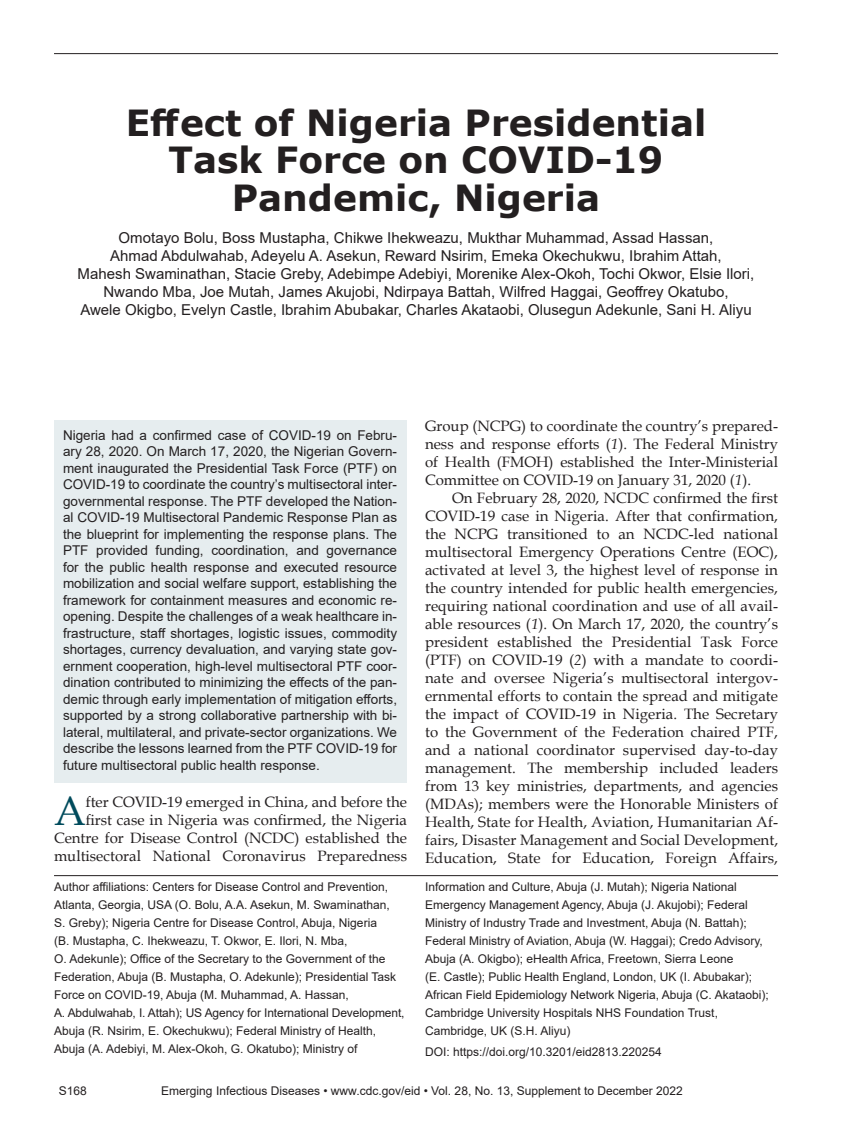
<style>
.page{position:relative;width:851px;height:1134px;background:#fff}
.page>*{position:absolute;margin:0;border:0;box-sizing:border-box;transform-origin:0 0}
.Drop_Cap{font:40.8px "Book Antiqua";color:#004b5c}
.Article_Title{font:700 36px/37.5px "Verdana";color:#231f20;text-align:center}
.Body_Text{font:15px/18px "Book Antiqua";letter-spacing:.005em;color:#231f20;text-align:justify}
.Authors{font:15px/18px "Arial";color:#231f20;text-align:center}
.Drop_Cap-2{font:15px/18px "Book Antiqua";color:#231f20;text-align:right}
.Abstract{font:13.5px/16.5px "Arial";color:#231f20;text-align:justify}
.Affiliations{font:12px/18px "Arial";color:#231f20}
.DOI{font:12px "Arial";color:#231f20}
.s1{font-style:italic}
</style>
<div class="page">
<hr style="left:54px;top:53px;width:724px;height:1px;background:#231f20">
<div style="left:54px;top:420px;width:353px;height:363px;background:#e6edef"></div>
<hr style="left:54px;top:875px;width:724px;height:1px;background:#231f20">
<p class="Article_Title" style="left:126px;top:103px;width:582px">Effect of Nigeria Presidential<br>Task Force on COVID-19<br>Pandemic, Nigeria</p>
<p class="Authors" style="left:78px;top:229px;width:678px">Omotayo Bolu, Boss Mustapha, Chikwe Ihekweazu, Mukthar Muhammad, Assad Hassan,<br>Ahmad Abdulwahab, Adeyelu A. Asekun, Reward Nsirim, Emeka Okechukwu, Ibrahim Attah,<br>Mahesh Swaminathan, Stacie Greby, Adebimpe Adebiyi, Morenike Alex-Okoh, Tochi Okwor, Elsie Ilori, Nwando Mba, Joe Mutah, James Akujobi, Ndirpaya Battah, Wilfred Haggai, Geoffrey Okatubo,<br>Awele Okigbo, Evelyn Castle, Ibrahim Abubakar, Charles Akataobi, Olusegun Adekunle, Sani H. Aliyu</p>
<p class="Abstract" style="left:63px;top:426px;width:335px">Nigeria had a confirmed case of COVID-19 on Febru&shy;ary 28, 2020. On March 17, 2020, the Nigerian Govern&shy;ment inaugurated the Presidential Task Force (PTF) on COVID-19 to coordinate the country’s multisectoral inter&shy;governmental response. The PTF developed the Nation&shy;al COVID-19 Multisectoral Pandemic Response Plan as the blueprint for implementing the response plans. The PTF provided funding, coordination, and governance for the public health response and executed resource mobilization and social welfare support, establishing the framework for containment measures and economic re&shy;opening. Despite the challenges of a weak healthcare in&shy;frastructure, staff shortages, logistic issues, commodity shortages, currency devaluation, and varying state gov&shy;ernment cooperation, high-level multisectoral PTF coor&shy;dination contributed to minimizing the effects of the pan&shy;demic through early implementation of mitigation efforts, supported by a strong collaborative partnership with bi&shy;lateral, multilateral, and private-sector organizations. We describe the lessons learned from the PTF COVID-19 for future multisectoral public health response.</p>
<p class="Drop_Cap-2" style="left:54px;top:793px;width:354px">fter COVID-19 emerged in China, and before the<br>first case in Nigeria was confirmed, the Nigeria Centre for Disease Control (NCDC) established the multisectoral National Coronavirus Preparedness</p>
<p class="Drop_Cap" style="left:54px;top:783px;width:33px">A</p>
<p class="Drop_Cap-2" style="left:425px;top:417px;width:354px;text-align:justify">Group (NCPG) to coordinate the country’s prepared&shy;ness and response efforts (<span class="s1">1</span>). The Federal Ministry of Health (FMOH) established the Inter-Ministerial Committee on COVID-19 on January 31, 2020 (<span class="s1">1</span>).</p>
<p class="Body_Text" style="left:425px;top:489px;width:354px;text-indent:27px">On February 28, 2020, NCDC confirmed the first COVID-19 case in Nigeria. After that confirmation, the NCPG transitioned to an NCDC-led national multisectoral Emergency Operations Centre (EOC), activated at level 3, the highest level of response in the country intended for public health emergencies, requiring national coordination and use of all avail&shy;able resources (<span class="s1">1</span>). On March 17, 2020, the country’s president established the Presidential Task Force (PTF) on COVID-19 (<span class="s1">2</span>) with a mandate to coordi&shy;nate and oversee Nigeria’s multisectoral intergov&shy;ernmental efforts to contain the spread and mitigate the impact of COVID-19 in Nigeria. The Secretary to the Government of the Federation chaired PTF, and a national coordinator supervised day-to-day management. The membership included leaders from 13 key ministries, departments, and agencies (MDAs); members were the Honorable Ministers of Health, State for Health, Aviation, Humanitarian Af&shy;fairs, Disaster Management and Social Development, Education, State for Education, Foreign Affairs,</p>
<p class="Affiliations" style="left:54px;top:878px;width:352px">Author affiliations: Centers for Disease Control and Prevention, Atlanta, Georgia, USA (O. Bolu, A.A. Asekun, M. Swaminathan,<br>S. Greby); Nigeria Centre for Disease Control, Abuja, Nigeria<br>(B. Mustapha, C. Ihekweazu, T. Okwor, E. Ilori, N. Mba,<br>O. Adekunle); Office of the Secretary to the Government of the Federation, Abuja (B. Mustapha, O. Adekunle); Presidential Task Force on COVID-19, Abuja (M. Muhammad, A. Hassan,<br>A. Abdulwahab, I. Attah); US Agency for International Development, Abuja (R. Nsirim, E. Okechukwu); Federal Ministry of Health, Abuja (A. Adebiyi, M. Alex-Okoh, G. Okatubo); Ministry of</p>
<p class="Affiliations" style="left:425px;top:878px;width:345px">Information and Culture, Abuja (J. Mutah); Nigeria National Emergency Management Agency, Abuja (J. Akujobi); Federal Ministry of Industry Trade and Investment, Abuja (N. Battah); Federal Ministry of Aviation, Abuja (W. Haggai); Credo Advisory, Abuja (A. Okigbo); eHealth Africa, Freetown, Sierra Leone<br>(E. Castle); Public Health England, London, UK (I. Abubakar); African Field Epidemiology Network Nigeria, Abuja (C. Akataobi); Cambridge University Hospitals NHS Foundation Trust, Cambridge, UK (S.H. Aliyu)</p>
<p class="DOI" style="left:425px;top:1044px;width:238px">DOI: https://doi.org/10.3201/eid2813.220254</p>
<p class="Affiliations" style="left:59px;top:1082px;width:30px">S168</p>
<p class="Affiliations" style="left:161px;top:1082px;width:523px">Emerging Infectious Diseases • www.cdc.gov/eid • Vol. 28, No. 13, Supplement to December 2022</p>
</div>
